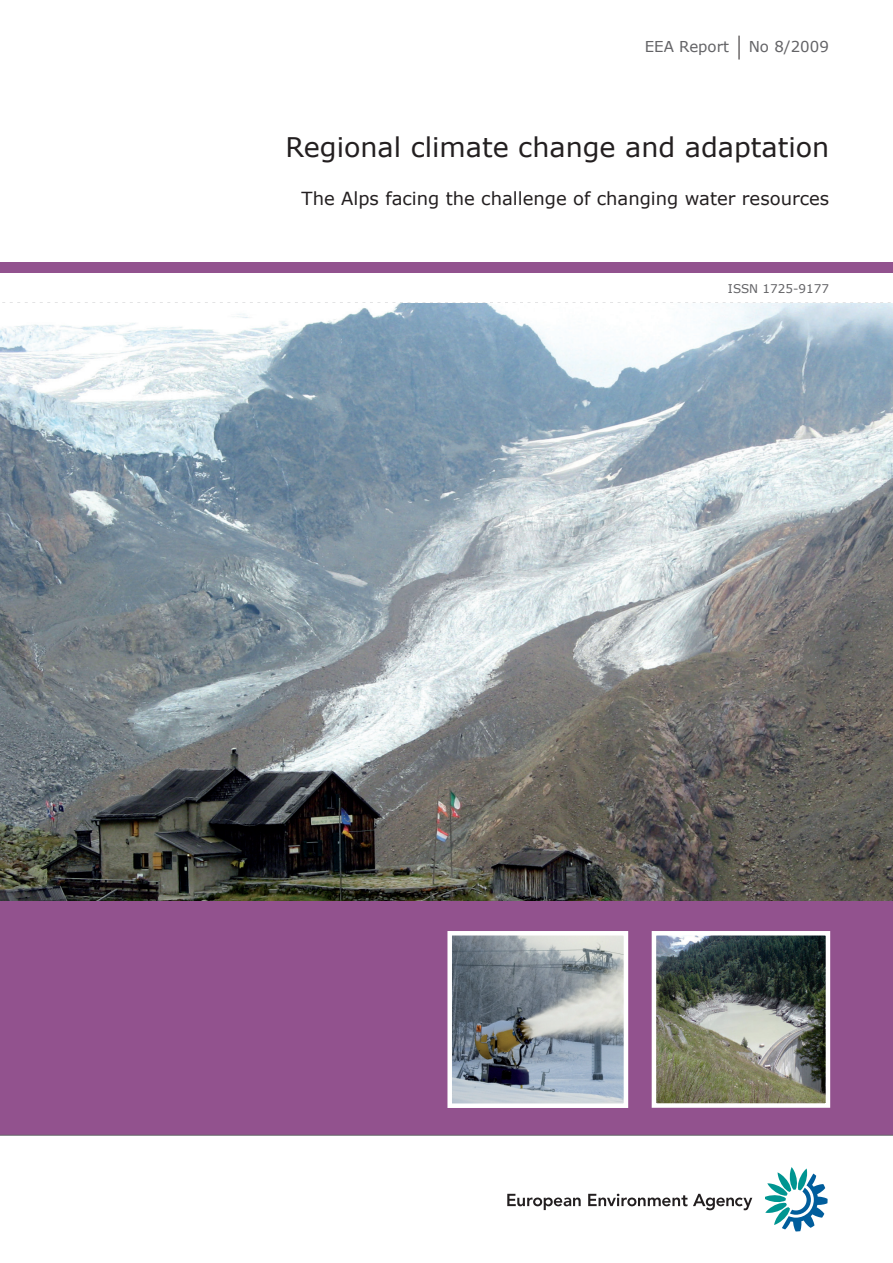
<style>
.page{position:relative;width:893px;height:1263px;background:#fff}
.page>*{position:absolute;margin:0;border:0;box-sizing:border-box;transform-origin:0 0}
.Cover_Title{font:27px "Verdana";color:#231f20}
.Cover_SubTitle{font:18px "Verdana";color:#231f20}
.EEA_Report{font:15px "Verdana";color:#636366}
.No_X_2005{font:15px "Verdana";color:#636366}
.ISSN_No{font:12px "Verdana";color:#636366}
</style>
<div class="page">
<div style="left:0;top:263px;width:893px;height:10px;background:#92528e"></div>
<svg style="left:398px;top:303px;width:495px;height:1px"></svg>
<img style="left:1px;top:304px;width:892px;height:597px">
<div style="left:0;top:901px;width:893px;height:234px;background:#92528e"></div>
<img style="left:657px;top:936px;width:168px;height:167px">
<div style="left:652px;top:931px;width:178px;height:177px;border:4px solid #fff"></div>
<img style="left:452px;top:936px;width:171px;height:167px">
<div style="left:447px;top:931px;width:181px;height:177px;border:4px solid #fff"></div>
<svg style="left:765px;top:1167px;width:62px;height:64px"></svg>
<svg style="left:739px;top:36px;width:1px;height:24px"></svg>
<hr style="left:0;top:1135px;width:893px;height:1px;background:#636366">
<svg style="left:507px;top:1194px;width:74px;height:16px"></svg>
<svg style="left:588px;top:1194px;width:99px;height:12px"></svg>
<svg style="left:693px;top:1194px;width:59px;height:16px"></svg>
<p class="EEA_Report" style="left:645px;top:37px;width:86px">EEA Report</p>
<p class="No_X_2005" style="left:749px;top:37px;width:82px">No 8/2009</p>
<p class="Cover_Title" style="left:286px;top:130px;width:545px">Regional climate change and adaptation</p>
<p class="Cover_SubTitle" style="left:302px;top:187px;width:529px">The Alps facing the challenge of changing water resources</p>
<p class="ISSN_No" style="left:728px;top:281px;width:103px">ISSN 1725-9177</p>
</div>
